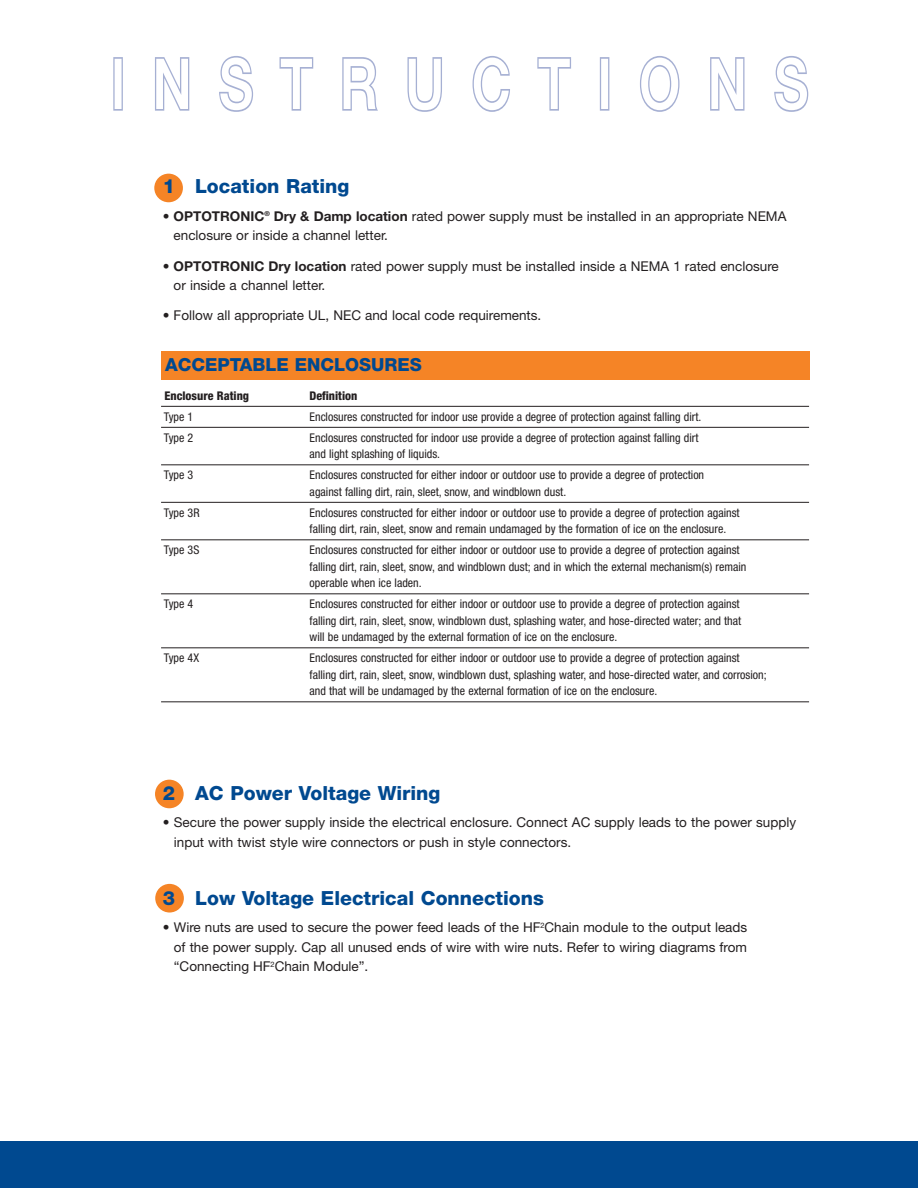
<style>
.page{position:relative;width:918px;height:1188px;background:#fff}
.page>*{position:absolute;margin:0;border:0;box-sizing:border-box;transform-origin:0 0}
.t1{font:75px "Helvetica Neue Bold Outline";letter-spacing:.44em;color:#a6b0d3;scale:.75 1}
.t2{font:800 19.5px "Helvetica Neue";color:#004990}
.t3{font:800 18px "Helvetica Neue";color:#004990}
.t4{font:13.5px/19.5px "Helvetica Neue";color:#231f20}
.t5{font:condensed 12px/16.5px "Helvetica Neue";color:#231f20}
.t6{font:800 condensed 12px "Helvetica Neue";color:#231f20}
.s1{font-weight:700}
</style>
<div class="page">
<div style="left:161px;top:351px;width:648px;height:29px;background:#f58426"></div>
<div style="left:155px;top:884px;width:29px;height:29px;background:#f58426;border-radius:50%"></div>
<div style="left:155px;top:780px;width:29px;height:28px;background:#f58426;border-radius:50%"></div>
<div style="left:154px;top:174px;width:29px;height:28px;background:#f58426;border-radius:50%"></div>
<hr style="left:161px;top:406px;width:648px;height:1px;background:#231f20">
<hr style="left:161px;top:427px;width:648px;height:1px;background:#231f20">
<hr style="left:161px;top:464px;width:648px;height:1px;background:#231f20">
<hr style="left:161px;top:502px;width:648px;height:1px;background:#231f20">
<hr style="left:161px;top:539px;width:648px;height:1px;background:#231f20">
<hr style="left:161px;top:593px;width:648px;height:1px;background:#231f20">
<hr style="left:161px;top:647px;width:648px;height:1px;background:#231f20">
<hr style="left:161px;top:701px;width:648px;height:1px;background:#231f20">
<div style="left:0;top:1142px;width:918px;height:46px;background:#004990"></div>
<h1 class="t1" style="left:110px;top:57px;width:934px">INSTRUCTIONS</h1>
<h2 class="t2" style="left:163px;top:179px;width:188px">1 Location Rating</h2>
<p class="t4" style="left:174px;top:208px;width:614px;text-indent:-11px">• <span class="s1">OPTOTRONIC</span><sup>®</sup> <span class="s1">Dry &amp; Damp location</span> rated power supply must be installed in an appropriate NEMA enclosure or inside a channel letter.</p>
<p class="t4" style="left:174px;top:257px;width:607px;text-indent:-11px">• <span class="s1">OPTOTRONIC Dry location</span> rated power supply must be installed inside a NEMA 1 rated enclosure or inside a channel letter.</p>
<p class="t4" style="left:163px;top:307px;width:380px">• Follow all appropriate UL, NEC and local code requirements.</p>
<h3 class="t3" style="left:165px;top:359px;width:258px">ACCEPTABLE ENCLOSURES</h3>
<p class="t6" style="left:165px;top:391px;width:86px">Enclosure Rating</p>
<p class="t6" style="left:310px;top:391px;width:49px">Definition</p>
<p class="t5" style="left:164px;top:409px;width:31px">Type 1</p>
<p class="t5" style="left:310px;top:409px;width:393px">Enclosures constructed for indoor use provide a degree of protection against falling dirt.</p>
<p class="t5" style="left:164px;top:430px;width:31px">Type 2</p>
<p class="t5" style="left:310px;top:430px;width:390px">Enclosures constructed for indoor use provide a degree of protection against falling dirt and light splashing of liquids.</p>
<p class="t5" style="left:164px;top:468px;width:31px">Type 3</p>
<p class="t5" style="left:310px;top:468px;width:396px">Enclosures constructed for either indoor or outdoor use to provide a degree of protection against falling dirt, rain, sleet, snow, and windblown dust.</p>
<p class="t5" style="left:164px;top:505px;width:37px">Type 3R</p>
<p class="t5" style="left:310px;top:505px;width:432px">Enclosures constructed for either indoor or outdoor use to provide a degree of protection against falling dirt, rain, sleet, snow and remain undamaged by the formation of ice on the enclosure.</p>
<p class="t5" style="left:164px;top:543px;width:37px">Type 3S</p>
<p class="t5" style="left:310px;top:543px;width:438px">Enclosures constructed for either indoor or outdoor use to provide a degree of protection against falling dirt, rain, sleet, snow, and windblown dust; and in which the external mechanism(s) remain operable when ice laden.</p>
<p class="t5" style="left:164px;top:597px;width:31px">Type 4</p>
<p class="t5" style="left:310px;top:597px;width:433px">Enclosures constructed for either indoor or outdoor use to provide a degree of protection against falling dirt, rain, sleet, snow, windblown dust, splashing water, and hose-directed water; and that will be undamaged by the external formation of ice on the enclosure.</p>
<p class="t5" style="left:164px;top:651px;width:37px">Type 4X</p>
<p class="t5" style="left:310px;top:651px;width:459px">Enclosures constructed for either indoor or outdoor use to provide a degree of protection against falling dirt, rain, sleet, snow, windblown dust, splashing water, and hose-directed water, and corrosion; and that will be undamaged by the external formation of ice on the enclosure.</p>
<h2 class="t2" style="left:163px;top:786px;width:279px">2 AC Power Voltage Wiring</h2>
<p class="t4" style="left:174px;top:814px;width:624px;text-indent:-11px">• Secure the power supply inside the electrical enclosure. Connect AC supply leads to the power supply input with twist style wire connectors or push in style connectors.</p>
<h2 class="t2" style="left:163px;top:891px;width:383px">3 Low Voltage Electrical Connections</h2>
<p class="t4" style="left:174px;top:919px;width:575px;text-align:justify;text-indent:-11px">• Wire nuts are used to secure the power feed leads of the HF<sup>2</sup>Chain module to the output leads of the power supply. Cap all unused ends of wire with wire nuts. Refer to wiring diagrams from “Connecting HF<sup>2</sup>Chain Module”.</p>
</div>
